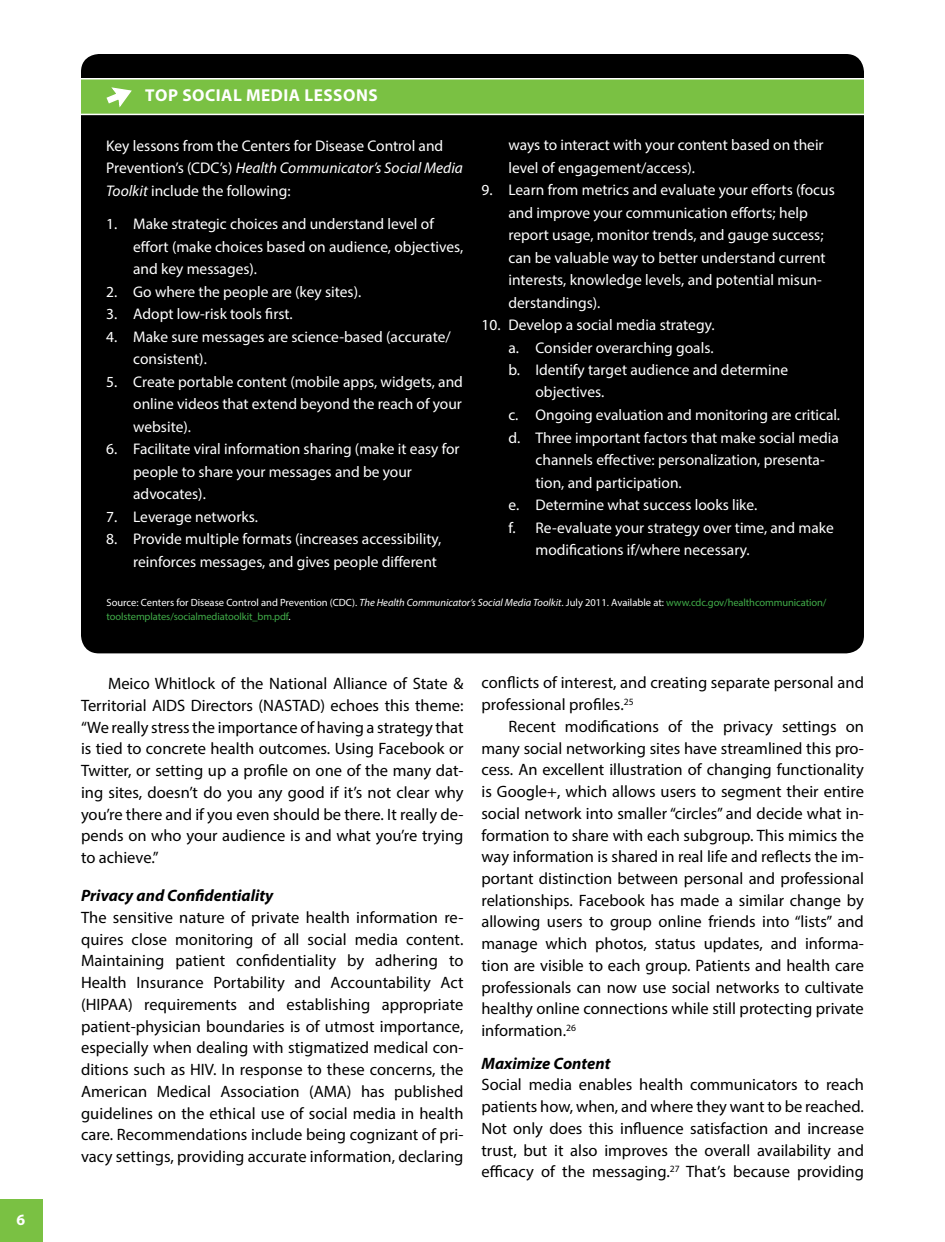
<style>
.page{position:relative;width:945px;height:1242px;background:#fff}
.page>*{position:absolute;margin:0;border:0;box-sizing:border-box;transform-origin:0 0}
.t1{font:700 17.25px "Myriad Pro";letter-spacing:.03em;color:#fff}
.t2{font:16.5px/21.8px "Myriad Pro";color:#000;text-align:justify}
.t3{font:italic 700 16.5px "Myriad Pro";color:#000}
.t4{font:700 15.75px "Myriad Pro";color:#fff}
.t5{font:15.45px/22.5px "Myriad Pro";color:#fff}
.t6{font:10.5px/13.5px "Myriad Pro";letter-spacing:-.01em;color:#fff}
.s1{font-style:italic}
.s2{color:#41ad49}
</style>
<div class="page">
<div style="left:0;top:1200px;width:42px;height:42px;background:#7ac143"></div>
<div style="left:81px;top:54px;width:783px;height:599px;background:#000;border-radius:18px"></div>
<div style="left:81px;top:79px;width:783px;height:36px;background:#7ac143"></div>
<svg style="left:106px;top:87px;width:26px;height:21px"></svg>
<hr style="left:81px;top:78px;width:783px;height:2px;background:#fff">
<hr style="left:81px;top:114px;width:783px;height:1px;background:#fff">
<p class="t4" style="left:16px;top:1210px;width:10px">86</p>
<h1 class="t1" style="left:145px;top:84px;width:234px">TOP SOCIAL MEDIA LESSONS</h1>
<p class="t5" style="left:106px;top:134px;width:358px">Key lessons from the Centers for Disease Control and<br>Prevention’s (CDC’s) <span class="s1">Health Communicator’s Social Media<br>Toolkit</span> include the following:</p>
<p class="t5" style="left:133px;top:213px;width:332px;text-indent:-27px">1. Make strategic choices and understand level of effort (make choices based on audience, objectives, and key messages).</p>
<p class="t5" style="left:106px;top:280px;width:257px">2. Go where the people are (key sites).</p>
<p class="t5" style="left:106px;top:303px;width:188px">3. Adopt low-risk tools first.</p>
<p class="t5" style="left:133px;top:325px;width:319px;text-indent:-27px">4. Make sure messages are science-based (accurate/ consistent).</p>
<p class="t5" style="left:133px;top:370px;width:331px;text-align:justify;text-indent:-27px">5. Create portable content (mobile apps, widgets, and online videos that extend beyond the reach of your website).</p>
<p class="t5" style="left:133px;top:438px;width:328px;text-indent:-27px">6. Facilitate viral information sharing (make it easy for people to share your messages and be your advocates).</p>
<p class="t5" style="left:106px;top:505px;width:153px">7. Leverage networks.</p>
<p class="t5" style="left:106px;top:528px;width:337px;text-align:right">8. Provide multiple formats (increases accessibility, reinforces messages, and gives people different</p>
<p class="t5" style="left:509px;top:134px;width:317px">ways to interact with your content based on their level of engagement/access).</p>
<p class="t5" style="left:509px;top:179px;width:328px;text-indent:-27px">9. Learn from metrics and evaluate your efforts (focus and improve your communication efforts; help report usage, monitor trends, and gauge success; can be valuable way to better understand current interests, knowledge levels, and potential misun&shy;derstandings).</p>
<p class="t5" style="left:481px;top:314px;width:235px">10. Develop a social media strategy.</p>
<p class="t5" style="left:509px;top:336px;width:207px">a. Consider overarching goals.</p>
<p class="t5" style="left:509px;top:358px;width:281px">b. Identify target audience and determine</p>
<p class="t5" style="left:536px;top:380px;width:70px">objectives.</p>
<p class="t5" style="left:509px;top:404px;width:333px">c. Ongoing evaluation and monitoring are critical.</p>
<p class="t5" style="left:509px;top:426px;width:332px">d. Three important factors that make social media</p>
<p class="t5" style="left:536px;top:449px;width:291px">channels effective: personalization, presenta-</p>
<p class="t5" style="left:535px;top:471px;width:148px">tion, and participation.</p>
<p class="t5" style="left:508px;top:494px;width:250px">e. Determine what success looks like.</p>
<p class="t5" style="left:508px;top:516px;width:327px">f. Re-evaluate your strategy over time, and make</p>
<p class="t5" style="left:535px;top:539px;width:216px">modifications if/where necessary.</p>
<p class="t6" style="left:106px;top:596px;width:722px">Source: Centers for Disease Control and Prevention (CDC). <span class="s1">The Health Communicator’s Social Media Toolkit</span>. July 2011. Available at: <span class="s2">www.cdc.gov/healthcommunication/ toolstemplates/socialmediatoolkit_bm.pdf</span>.</p>
<p class="t2" style="left:81px;top:672px;width:384px;text-indent:27px">Meico Whitlock of the National Alliance of State &amp; Territorial AIDS Directors (NASTAD) echoes this theme: “We really stress the importance of having a strategy that is tied to concrete health outcomes. Using Facebook or Twitter, or setting up a profile on one of the many dat&shy;ing sites, doesn’t do you any good if it’s not clear why you’re there and if you even should be there. It really de&shy;pends on who your audience is and what you’re trying to achieve.”</p>
<h2 class="t3" style="left:81px;top:885px;width:194px">Privacy and Confidentiality</h2>
<p class="t2" style="left:81px;top:906px;width:384px">The sensitive nature of private health information re&shy;quires close monitoring of all social media content.<br>Maintaining patient confidentiality by adhering to Health Insurance Portability and Accountability Act (HIPAA) requirements and establishing appropriate patient-physician boundaries is of utmost importance, especially when dealing with stigmatized medical con&shy;ditions such as HIV. In response to these concerns, the American Medical Association (AMA) has published guidelines on the ethical use of social media in health care. Recommendations include being cognizant of pri&shy;vacy settings, providing accurate information, declaring</p>
<p class="t2" style="left:482px;top:672px;width:384px">conflicts of interest, and creating separate personal and</p>
<p class="t2" style="left:482px;top:693px;width:154px">professional profiles.<sup>25</sup></p>
<p class="t2" style="left:508px;top:715px;width:357px">Recent modifications of the privacy settings on</p>
<p class="t2" style="left:482px;top:737px;width:384px">many social networking sites have streamlined this pro-</p>
<p class="t2" style="left:482px;top:759px;width:384px">cess. An excellent illustration of changing functionality</p>
<p class="t2" style="left:482px;top:780px;width:384px">is Google+, which allows users to segment their entire</p>
<p class="t2" style="left:481px;top:802px;width:384px">social network into smaller “circles” and decide what in-</p>
<p class="t2" style="left:481px;top:824px;width:384px">formation to share with each subgroup. This mimics the</p>
<p class="t2" style="left:481px;top:846px;width:384px">way information is shared in real life and reflects the im-</p>
<p class="t2" style="left:481px;top:867px;width:384px">portant distinction between personal and professional</p>
<p class="t2" style="left:481px;top:889px;width:384px">relationships. Facebook has made a similar change by</p>
<p class="t2" style="left:481px;top:911px;width:384px">allowing users to group online friends into “lists” and</p>
<p class="t2" style="left:481px;top:933px;width:384px">manage which photos, status updates, and informa-</p>
<p class="t2" style="left:481px;top:954px;width:384px">tion are visible to each group. Patients and health care</p>
<p class="t2" style="left:481px;top:976px;width:384px">professionals can now use social networks to cultivate</p>
<p class="t2" style="left:481px;top:998px;width:384px">healthy online connections while still protecting private</p>
<p class="t2" style="left:481px;top:1020px;width:96px">information.<sup>26</sup></p>
<h2 class="t3" style="left:482px;top:1052px;width:131px">Maximize Content</h2>
<p class="t2" style="left:482px;top:1074px;width:384px">Social media enables health communicators to reach patients how, when, and where they want to be reached.<br>Not only does this influence satisfaction and increase trust, but it also improves the overall availability and efficacy of the messaging.<sup>27</sup> That’s because providing</p>
</div>
